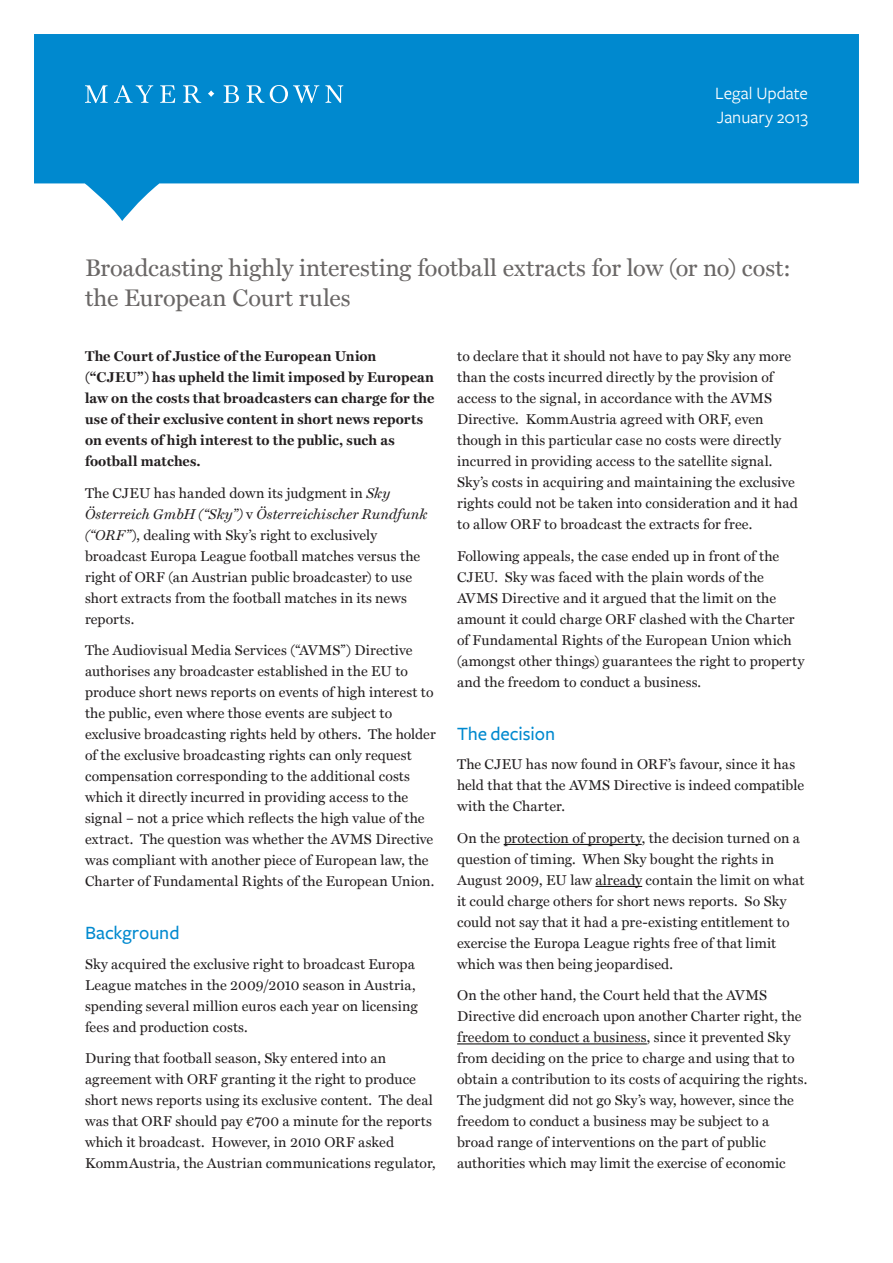
<style>
.page{position:relative;width:893px;height:1263px;background:#fff}
.page>*{position:absolute;margin:0;border:0;box-sizing:border-box;transform-origin:0 0}
.Head{font:24px/30px "Miller Text";color:#6a6766}
.Headings_L1_Subhead{font:500 19.5px "Freight Sans";letter-spacing:-.005em;color:#0089cf}
.Document_name{font:18px "Freight Sans";color:#fff}
.Date{font:18px "Freight Sans";color:#fff}
.Body_copy{font:14.25px/21px "Miller Text";letter-spacing:.01em;color:#231f20}
.Body_Copy_Bold{font:14.25px/21px "Miller Text";letter-spacing:.01em;color:#231f20}
.Body_Copy_Bold-2{font:700 14.25px/21px "Miller Text";letter-spacing:.01em;color:#231f20}
.s1{font-style:italic}
</style>
<div class="page">
<svg style="left:34px;top:34px;width:825px;height:187px;fill:#0089cf"></svg>
<hr style="left:504px;top:844px;width:138px;height:1px;background:#000">
<hr style="left:595px;top:886px;width:47px;height:1px;background:#000">
<hr style="left:457px;top:1044px;width:190px;height:1px;background:#000">
<svg style="left:85px;top:85px;width:258px;height:18px;background:#38a2d9"></svg>
<p class="Document_name" style="left:715px;top:84px;width:94px">Legal Update</p>
<p class="Date" style="left:717px;top:108px;width:93px">January 2013</p>
<p class="Head" style="left:85px;top:253px;width:708px">Broadcasting highly interesting football extracts for low (or no) cost: the European Court rules</p>
<p class="Body_Copy_Bold-2" style="left:85px;top:345px;width:351px">The Court of Justice of the European Union (“CJEU”) has upheld the limit imposed by European law on the costs that broadcasters can charge for the use of their exclusive content in short news reports on events of high interest to the public, such as football matches.</p>
<p class="Body_Copy_Bold" style="left:85px;top:482px;width:344px">The CJEU has handed down its judgment in <span class="s1">Sky Österreich GmbH (“Sky”)</span> v <span class="s1">Österreichischer Rundfunk (“ORF”</span>), dealing with Sky’s right to exclusively broadcast Europa League football matches versus the right of ORF (an Austrian public broadcaster) to use short extracts from the football matches in its news reports.</p>
<p class="Body_Copy_Bold" style="left:85px;top:639px;width:352px">The Audiovisual Media Services (“AVMS”) Directive authorises any broadcaster established in the EU to produce short news reports on events of high interest to the public, even where those events are subject to exclusive broadcasting rights held by others. The holder of the exclusive broadcasting rights can only request compensation corresponding to the additional costs which it directly incurred in providing access to the signal – not a price which reflects the high value of the extract. The question was whether the AVMS Directive was compliant with another piece of European law, the Charter of Fundamental Rights of the European Union.</p>
<p class="Headings_L1_Subhead" style="left:85px;top:922px;width:96px">Background</p>
<p class="Body_copy" style="left:85px;top:953px;width:334px">Sky acquired the exclusive right to broadcast Europa League matches in the 2009/2010 season in Austria, spending several million euros each year on licensing fees and production costs.</p>
<p class="Body_copy" style="left:85px;top:1047px;width:352px">During that football season, Sky entered into an agreement with ORF granting it the right to produce short news reports using its exclusive content. The deal was that ORF should pay €700 a minute for the reports which it broadcast. However, in 2010 ORF asked KommAustria, the Austrian communications regulator,</p>
<p class="Body_copy" style="left:457px;top:345px;width:342px">to declare that it should not have to pay Sky any more than the costs incurred directly by the provision of access to the signal, in accordance with the AVMS Directive. KommAustria agreed with ORF, even though in this particular case no costs were directly incurred in providing access to the satellite signal.<br>Sky’s costs in acquiring and maintaining the exclusive rights could not be taken into consideration and it had to allow ORF to broadcast the extracts for free.</p>
<p class="Body_copy" style="left:457px;top:545px;width:349px">Following appeals, the case ended up in front of the CJEU. Sky was faced with the plain words of the AVMS Directive and it argued that the limit on the amount it could charge ORF clashed with the Charter of Fundamental Rights of the European Union which (amongst other things) guarantees the right to property and the freedom to conduct a business.</p>
<p class="Headings_L1_Subhead" style="left:457px;top:722px;width:99px">The decision</p>
<p class="Body_copy" style="left:457px;top:753px;width:348px">The CJEU has now found in ORF’s favour, since it has held that that the AVMS Directive is indeed compatible with the Charter.</p>
<p class="Body_copy" style="left:457px;top:827px;width:349px">On the protection of property, the decision turned on a question of timing. When Sky bought the rights in August 2009, EU law already contain the limit on what it could charge others for short news reports. So Sky could not say that it had a pre-existing entitlement to exercise the Europa League rights free of that limit which was then being jeopardised.</p>
<p class="Body_copy" style="left:457px;top:984px;width:352px">On the other hand, the Court held that the AVMS Directive did encroach upon another Charter right, the freedom to conduct a business, since it prevented Sky from deciding on the price to charge and using that to obtain a contribution to its costs of acquiring the rights.<br>The judgment did not go Sky’s way, however, since the freedom to conduct a business may be subject to a broad range of interventions on the part of public authorities which may limit the exercise of economic</p>
</div>
